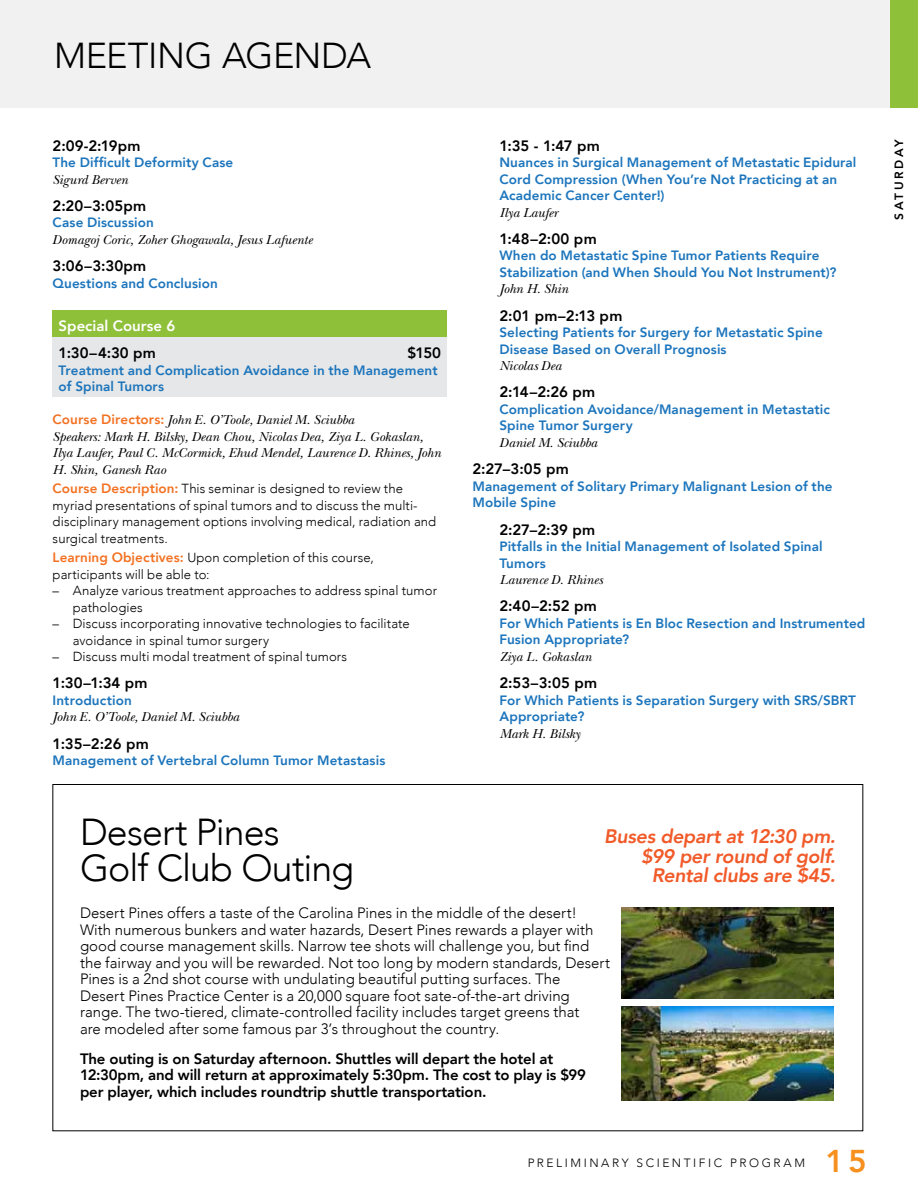
<style>
.page{position:relative;width:918px;height:1188px;background:#fff}
.page>*{position:absolute;margin:0;border:0;box-sizing:border-box;transform-origin:0 0}
.t1{font:300 37.5px "Avenir";letter-spacing:-.025em;color:#000}
.t2{font:300 36px "Avenir";letter-spacing:-.01em;color:#000}
.t3{font:800 31.5px "Avenir";color:#f7901e}
.t4{font:italic 800 19.5px/19.5px "Avenir";letter-spacing:-.015em;color:#f15a29;text-align:right}
.t5{font:300 15px/16.5px "Avenir";color:#000}
.t6{font:800 15px/16.5px "Avenir";letter-spacing:-.005em;color:#000}
.t7{font:800 15px "Avenir";color:#fff}
.t8{font:800 13.5px/16.5px "Avenir";letter-spacing:.005em;color:#1c75bc}
.t9{font:italic 13.5px/16.5px "New Baskerville";color:#000}
.t10{font:300 13.2px/16.5px "Avenir";letter-spacing:.005em;color:#000}
.t11{font:300 12px "Avenir";letter-spacing:.21em;color:#000}
.t12{font:800 12px "Avenir";letter-spacing:.205em;color:#000}
.s1{font-family:"Avenir";font-weight:800;font-style:normal;color:#f37121}
.s2{font-weight:800;font-size:13.5px;color:#f37121}
</style>
<div class="page">
<div style="left:0;top:0;width:918px;height:108px;background:#f1f1f2"></div>
<div style="left:890px;top:0;width:28px;height:108px;background:#8fc039"></div>
<div style="left:53px;top:310px;width:394px;height:27px;background:#8fc039"></div>
<div style="left:53px;top:337px;width:394px;height:60px;background:#e6e7e8"></div>
<img style="left:622px;top:1006px;width:212px;height:95px">
<img style="left:622px;top:907px;width:212px;height:92px">
<h2 class="t2" style="left:54px;top:34px;width:319px">MEETING AGENDA</h2>
<p class="t6" style="left:53px;top:137px;width:89px">2:09-2:19pm</p>
<p class="t8" style="left:53px;top:154px;width:182px">The Difficult Deformity Case</p>
<p class="t9" style="left:53px;top:171px;width:77px">Sigurd Berven</p>
<p class="t6" style="left:53px;top:197px;width:95px">2:20–3:05pm</p>
<p class="t8" style="left:53px;top:214px;width:103px">Case Discussion</p>
<p class="t9" style="left:53px;top:231px;width:261px">Domagoj Coric, Zoher Ghogawala, Jesus Lafuente</p>
<p class="t6" style="left:53px;top:258px;width:95px">3:06–3:30pm</p>
<p class="t8" style="left:53px;top:275px;width:167px">Questions and Conclusion</p>
<p class="t7" style="left:59px;top:314px;width:118px">Special Course 6</p>
<p class="t6" style="left:59px;top:345px;width:99px">1:30–4:30 pm</p>
<p class="t6" style="left:407px;top:345px;width:35px">$150</p>
<p class="t8" style="left:59px;top:362px;width:380px">Treatment and Complication Avoidance in the Management of Spinal Tumors</p>
<p class="t9" style="left:53px;top:412px;width:390px"><span class="s1">Course Directors:</span> John E. O’Toole, Daniel M. Sciubba<br>Speakers: Mark H. Bilsky, Dean Chou, Nicolas Dea, Ziya L. Gokaslan, Ilya Laufer, Paul C. McCormick, Ehud Mendel, Laurence D. Rhines, John H. Shin, Ganesh Rao</p>
<p class="t10" style="left:53px;top:480px;width:385px"><span class="s2">Course Description:</span> This seminar is designed to review the myriad presentations of spinal tumors and to discuss the multi&shy;disciplinary management options involving medical, radiation and surgical treatments.</p>
<p class="t10" style="left:53px;top:549px;width:323px"><span class="s2">Learning Objectives:</span> Upon completion of this course, participants will be able to:</p>
<p class="t10" style="left:73px;top:582px;width:366px;text-indent:-20px">– Analyze various treatment approaches to address spinal tumor pathologies</p>
<p class="t10" style="left:73px;top:615px;width:338px;text-indent:-20px">– Discuss incorporating innovative technologies to facilitate avoidance in spinal tumor surgery</p>
<p class="t10" style="left:53px;top:648px;width:296px">– Discuss multi modal treatment of spinal tumors</p>
<p class="t6" style="left:53px;top:675px;width:96px">1:30–1:34 pm</p>
<p class="t8" style="left:53px;top:692px;width:81px">Introduction</p>
<p class="t9" style="left:53px;top:709px;width:188px">John E. O’Toole, Daniel M. Sciubba</p>
<p class="t6" style="left:53px;top:735px;width:98px">1:35–2:26 pm</p>
<p class="t8" style="left:53px;top:752px;width:334px">Management of Vertebral Column Tumor Metastasis</p>
<p class="t6" style="left:500px;top:137px;width:102px">1:35 - 1:47 pm</p>
<p class="t8" style="left:500px;top:154px;width:358px">Nuances in Surgical Management of Metastatic Epidural<br>Cord Compression (When You’re Not Practicing at an<br>Academic Cancer Center!)</p>
<p class="t9" style="left:500px;top:204px;width:60px">Ilya Laufer</p>
<p class="t6" style="left:500px;top:230px;width:99px">1:48–2:00 pm</p>
<p class="t8" style="left:500px;top:247px;width:338px">When do Metastatic Spine Tumor Patients Require<br>Stabilization (and When Should You Not Instrument)?</p>
<p class="t9" style="left:500px;top:281px;width:70px">John H. Shin</p>
<p class="t6" style="left:500px;top:307px;width:124px">2:01 pm–2:13 pm</p>
<p class="t8" style="left:500px;top:324px;width:325px">Selecting Patients for Surgery for Metastatic Spine<br>Disease Based on Overall Prognosis</p>
<p class="t9" style="left:500px;top:358px;width:64px">Nicolas Dea</p>
<p class="t6" style="left:500px;top:384px;width:97px">2:14–2:26 pm</p>
<p class="t8" style="left:500px;top:401px;width:332px">Complication Avoidance/Management in Metastatic<br>Spine Tumor Surgery</p>
<p class="t9" style="left:500px;top:434px;width:99px">Daniel M. Sciubba</p>
<p class="t6" style="left:472px;top:461px;width:98px">2:27–3:05 pm</p>
<p class="t8" style="left:472px;top:478px;width:362px">Management of Solitary Primary Malignant Lesion of the<br>Mobile Spine</p>
<p class="t6" style="left:500px;top:521px;width:97px">2:27–2:39 pm</p>
<p class="t8" style="left:500px;top:538px;width:325px">Pitfalls in the Initial Management of Isolated Spinal<br>Tumors</p>
<p class="t9" style="left:500px;top:572px;width:105px">Laurence D. Rhines</p>
<p class="t6" style="left:500px;top:598px;width:99px">2:40–2:52 pm</p>
<p class="t8" style="left:500px;top:615px;width:367px">For Which Patients is En Bloc Resection and Instrumented<br>Fusion Appropriate?</p>
<p class="t9" style="left:500px;top:648px;width:94px">Ziya L. Gokaslan</p>
<p class="t6" style="left:500px;top:675px;width:99px">2:53–3:05 pm</p>
<p class="t8" style="left:500px;top:692px;width:358px">For Which Patients is Separation Surgery with SRS/SBRT<br>Appropriate?</p>
<p class="t9" style="left:500px;top:725px;width:82px">Mark H. Bilsky</p>
<h1 class="t1" style="left:80px;top:810px;width:201px">Desert Pines</h1>
<h3 class="t4" style="left:604px;top:827px;width:233px">Buses depart at 12:30 pm. $99 per round of golf.<br>Rental clubs are $45.</h3>
<p class="t5" style="left:80px;top:905px;width:532px">Desert Pines offers a taste of the Carolina Pines in the middle of the desert!<br>With numerous bunkers and water hazards, Desert Pines rewards a player with good course management skills. Narrow tee shots will challenge you, but find the fairway and you will be rewarded. Not too long by modern standards, Desert Pines is a 2nd shot course with undulating beautiful putting surfaces. The<br>Desert Pines Practice Center is a 20,000 square foot sate-of-the-art driving range. The two-tiered, climate-controlled facility includes target greens that<br>are modeled after some famous par 3’s throughout the country.</p>
<p class="t6" style="left:80px;top:1050px;width:508px">The outing is on Saturday afternoon. Shuttles will depart the hotel at<br>12:30pm, and will return at approximately 5:30pm. The cost to play is $99 per player, which includes roundtrip shuttle transportation.</p>
<h1 class="t1" style="left:80px;top:846px;width:275px">Golf Club Outing</h1>
<p class="t11" style="left:528px;top:1156px;width:279px">PRELIMINARY SCIENTIFIC PROGRAM</p>
<h3 class="t3" style="left:825px;top:1136px;width:43px">15</h3>
<p class="t12" style="left:889px;top:220px;width:82px;rotate:-90deg">SATURDAY</p>
</div>
